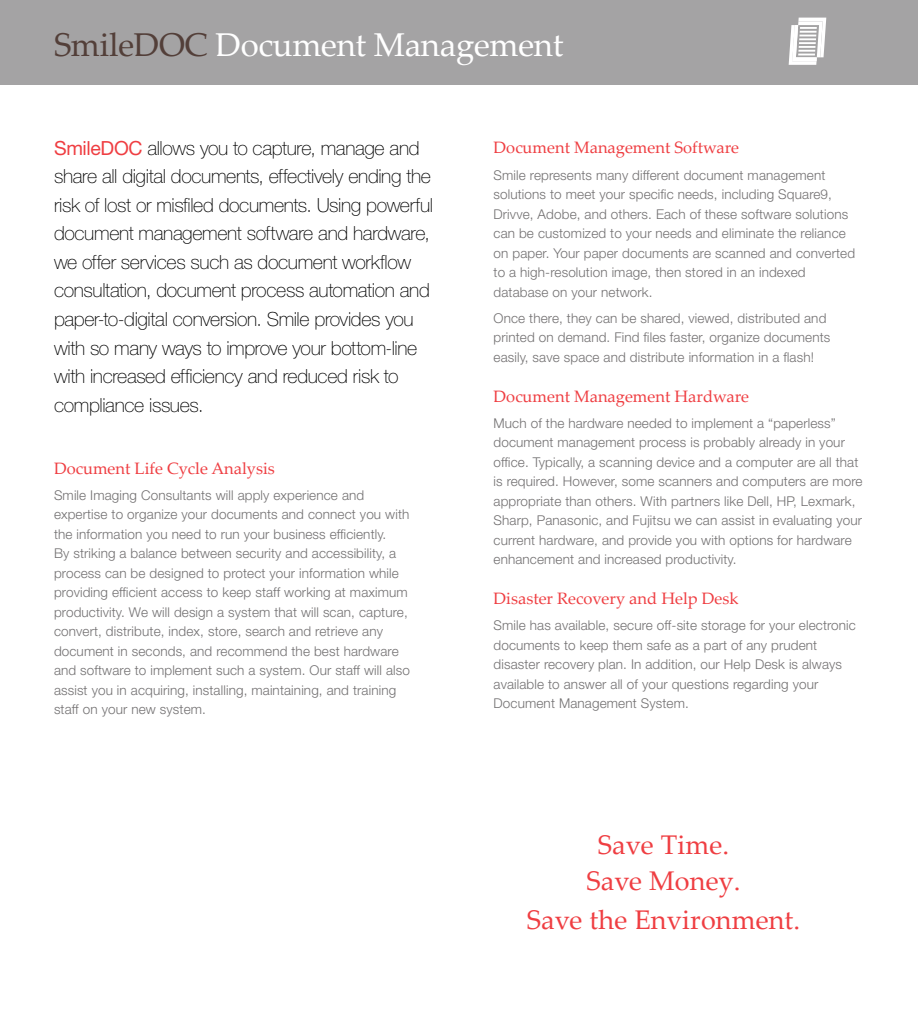
<style>
.page{position:relative;width:918px;height:1026px;background:#fff}
.page>*{position:absolute;margin:0;border:0;box-sizing:border-box;transform-origin:0 0}
.t1{font:33px "Palatino Linotype";letter-spacing:-.01em;color:#fff}
.t2{font:27px/36px "Palatino Linotype";letter-spacing:.005em;color:#ef3e42;text-align:center}
.t3{font:100 19.5px/28.5px "Helvetica Neue LT Std";letter-spacing:-.02em;color:#000}
.t4{font:16.5px "Palatino Linotype";color:#ef3e42}
.t5{font:300 13.5px/19.5px "Helvetica Neue LT Std";letter-spacing:.01em;color:#737172}
.s1{color:#533f39}
.s2{font-weight:400;color:#ef3e42}
</style>
<div class="page">
<div style="left:0;top:0;width:918px;height:84px;background:#a4a3a4"></div>
<svg style="left:789px;top:18px;width:37px;height:47px"></svg>
<p class="t1" style="left:54px;top:21px;width:511px"><span class="s1">SmileDOC</span> Document Management</p>
<p class="t3" style="left:54px;top:134px;width:381px"><span class="s2">SmileDOC</span> allows you to capture, manage and share all digital documents, effectively ending the risk of lost or misfiled documents. Using powerful document management software and hardware, we offer services such as document workflow consultation, document process automation and paper-to-digital conversion. Smile provides you with so many ways to improve your bottom-line with increased efficiency and reduced risk to compliance issues.</p>
<p class="t4" style="left:494px;top:136px;width:247px">Document Management Software</p>
<p class="t5" style="left:494px;top:165px;width:363px">Smile represents many different document management solutions to meet your specific needs, including Square9, Drivve, Adobe, and others. Each of these software solutions can be customized to your needs and eliminate the reliance on paper. Your paper documents are scanned and converted to a high-resolution image, then stored in an indexed database on your network.</p>
<p class="t5" style="left:494px;top:308px;width:338px">Once there, they can be shared, viewed, distributed and printed on demand. Find files faster, organize documents easily, save space and distribute information in a flash!</p>
<p class="t4" style="left:494px;top:384px;width:257px">Document Management Hardware</p>
<p class="t5" style="left:494px;top:413px;width:371px">Much of the hardware needed to implement a “paperless” document management process is probably already in your office. Typically, a scanning device and a computer are all that is required. However, some scanners and computers are more appropriate than others. With partners like Dell, HP, Lexmark, Sharp, Panasonic, and Fujitsu we can assist in evaluating your current hardware, and provide you with options for hardware enhancement and increased productivity.</p>
<p class="t4" style="left:494px;top:587px;width:247px">Disaster Recovery and Help Desk</p>
<p class="t5" style="left:494px;top:615px;width:364px">Smile has available, secure off-site storage for your electronic documents to keep them safe as a part of any prudent disaster recovery plan. In addition, our Help Desk is always available to answer all of your questions regarding your Document Management System.</p>
<p class="t4" style="left:54px;top:456px;width:222px">Document Life Cycle Analysis</p>
<p class="t5" style="left:54px;top:485px;width:358px">Smile Imaging Consultants will apply experience and expertise to organize your documents and connect you with the information you need to run your business efficiently.<br>By striking a balance between security and accessibility, a process can be designed to protect your information while providing efficient access to keep staff working at maximum productivity. We will design a system that will scan, capture, convert, distribute, index, store, search and retrieve any document in seconds, and recommend the best hardware and software to implement such a system. Our staff will also assist you in acquiring, installing, maintaining, and training staff on your new system.</p>
<p class="t2" style="left:586px;top:825px;width:156px">Save Time.<br>Save Money.</p>
<p class="t2" style="left:527px;top:900px;width:275px">Save the Environment.</p>
</div>
